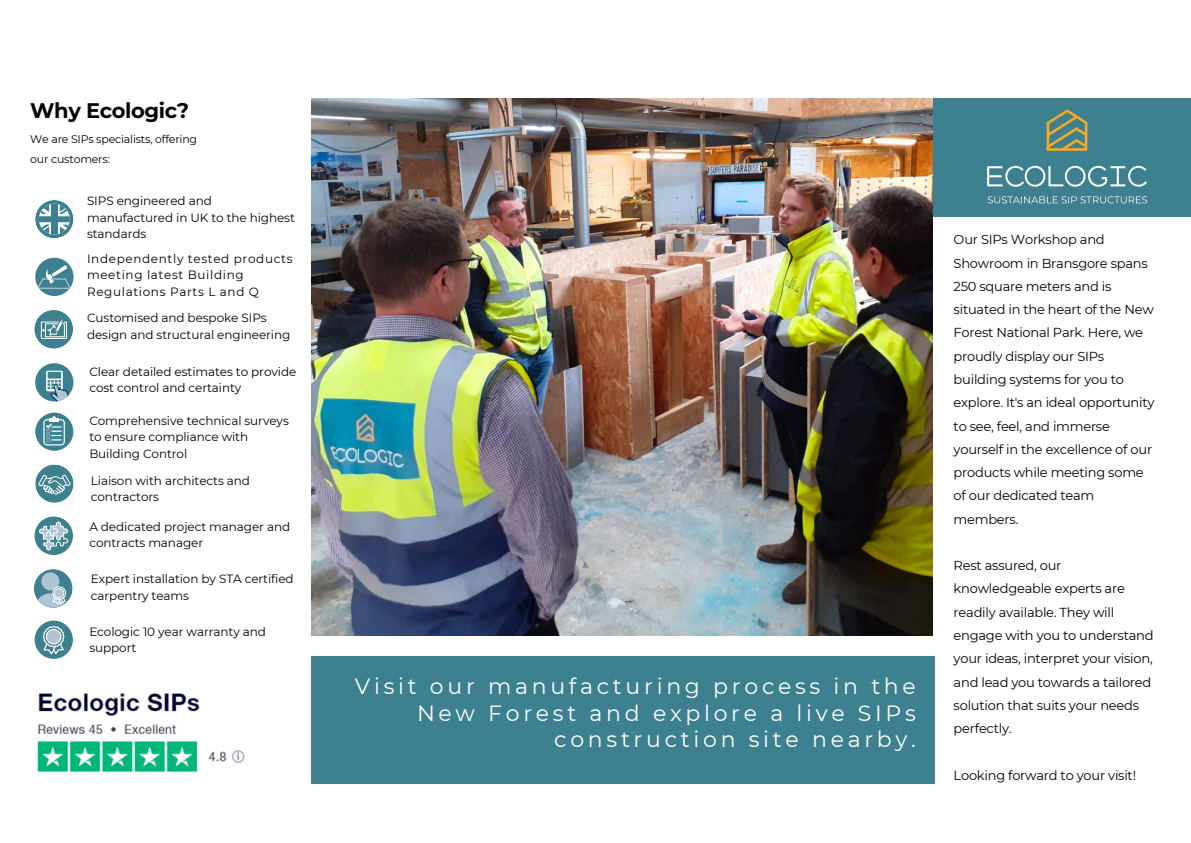
<style>
.page{position:relative;width:1191px;height:843px;background:#fff}
.page>*{position:absolute;margin:0;border:0;box-sizing:border-box;transform-origin:0 0}
.t1{font:22px/26.2px "Montserrat";letter-spacing:.17em;color:#fff;text-align:right}
.t2{font:700 21px "Montserrat";letter-spacing:-.02em;color:#000}
.t3{font:13px/23.2px "Montserrat";letter-spacing:-.02em;color:#000}
.t4{font:12px/16.5px "Montserrat";letter-spacing:-.005em;color:#000}
.t5{font:12px/16.5px "Montserrat";letter-spacing:.055em;color:#000}
.t6{font:11px/19.5px "Montserrat";letter-spacing:-.02em;color:#000}
</style>
<div class="page">
<div style="left:35px;top:258px;width:39px;height:38px;background:#3d8090;border-radius:50%"></div>
<svg style="left:36px;top:265px;width:36px;height:24px"></svg>
<div style="left:35px;top:412px;width:38px;height:38px;background:#3d8090;border-radius:19px"></div>
<svg style="left:43px;top:416px;width:22px;height:29px"></svg>
<div style="left:35px;top:516px;width:38px;height:38px;background:#3d8090;border-radius:50%"></div>
<svg style="left:39px;top:521px;width:30px;height:29px"></svg>
<div style="left:35px;top:620px;width:38px;height:38px;background:#3d8090;border-radius:50%"></div>
<svg style="left:42px;top:625px;width:23px;height:29px"></svg>
<div style="left:35px;top:310px;width:38px;height:38px;background:#3d8090;border-radius:50%"></div>
<svg style="left:40px;top:320px;width:27px;height:19px"></svg>
<div style="left:35px;top:464px;width:39px;height:38px;background:#3d8090;border-radius:50%"></div>
<svg style="left:38px;top:474px;width:33px;height:21px"></svg>
<svg style="left:35px;top:200px;width:38px;height:38px"></svg>
<svg style="left:39px;top:204px;width:31px;height:30px"></svg>
<div style="left:37px;top:216px;width:35px;height:6px;background:#3d8090"></div>
<div style="left:51px;top:203px;width:7px;height:33px;background:#3d8090"></div>
<svg style="left:38px;top:203px;width:11px;height:11px"></svg>
<svg style="left:39px;top:224px;width:10px;height:10px"></svg>
<svg style="left:60px;top:224px;width:9px;height:11px"></svg>
<svg style="left:60px;top:203px;width:9px;height:11px"></svg>
<img style="left:311px;top:99px;width:621px;height:536px">
<div style="left:311px;top:656px;width:623px;height:127px;background:#3d8090"></div>
<div style="left:932px;top:99px;width:258px;height:118px;background:#3d8090"></div>
<img style="left:971px;top:98px;width:191px;height:106px">
<div style="left:35px;top:363px;width:38px;height:38px;background:#3d8090;border-radius:50%"></div>
<svg style="left:46px;top:370px;width:26px;height:32px"></svg>
<div style="left:34px;top:569px;width:38px;height:38px;background:#3d8090;border-radius:50%"></div>
<div style="left:41px;top:572px;width:18px;height:18px;background:#b0c3d3;border-radius:50%"></div>
<svg style="left:35px;top:585px;width:31px;height:23px"></svg>
<img style="left:37px;top:693px;width:208px;height:79px">
<p class="t2" style="left:30px;top:97px;width:160px">Why Ecologic?</p>
<p class="t6" style="left:30px;top:130px;width:168px">We are SIPs specialists, offering our customers:</p>
<p class="t4" style="left:87px;top:193px;width:209px">SIPS engineered and manufactured in UK to the highest standards</p>
<h2 class="t5" style="left:87px;top:250px;width:207px">Independently tested products meeting latest Building<br>Regulations Parts L and Q</h2>
<p class="t4" style="left:87px;top:309px;width:205px">Customised and bespoke SIPs design and structural engineering</p>
<p class="t4" style="left:89px;top:363px;width:208px">Clear detailed estimates to provide cost control and certainty</p>
<h2 class="t4" style="left:89px;top:412px;width:201px">Comprehensive technical surveys to ensure compliance with<br>Building Control</h2>
<p class="t4" style="left:91px;top:472px;width:161px">Liaison with architects and contractors</p>
<h2 class="t4" style="left:89px;top:518px;width:202px">A dedicated project manager and contracts manager</h2>
<p class="t4" style="left:91px;top:570px;width:204px">Expert installation by STA certified carpentry teams</p>
<p class="t4" style="left:89px;top:623px;width:178px">Ecologic 10 year warranty and support</p>
<p class="t1" style="left:355px;top:673px;width:562px">Visit our manufacturing process in the<br>New Forest and explore a live SIPs construction site nearby.</p>
<h2 class="t3" style="left:953px;top:228px;width:202px">Our SIPs Workshop and<br>Showroom in Bransgore spans<br>250 square meters and is situated in the heart of the New<br>Forest National Park. Here, we proudly display our SIPs building systems for you to explore. It's an ideal opportunity to see, feel, and immerse yourself in the excellence of our products while meeting some of our dedicated team members.</h2>
<h2 class="t3" style="left:953px;top:553px;width:201px">Rest assured, our knowledgeable experts are readily available. They will engage with you to understand your ideas, interpret your vision, and lead you towards a tailored solution that suits your needs perfectly.</h2>
<h2 class="t3" style="left:953px;top:763px;width:184px">Looking forward to your visit!</h2>
</div>
